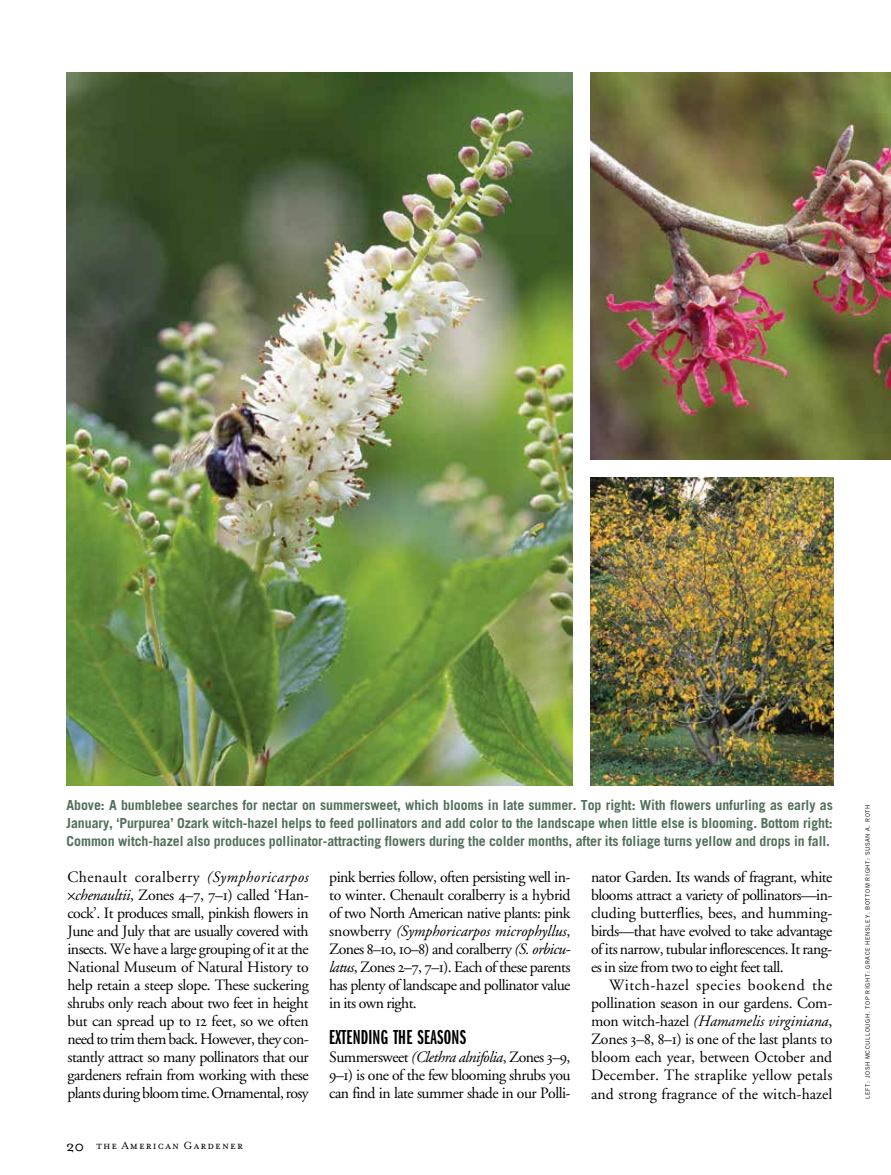
<style>
.page{position:relative;width:891px;height:1175px;background:#fff}
.page>*{position:absolute;margin:0;border:0;box-sizing:border-box;transform-origin:0 0}
.t1{font:21px "Franklin Gothic Demi X Comp";letter-spacing:.01em;color:#000}
.t2{font:15.75px/18px "Adobe Garamond Regular Os F";letter-spacing:-.035em;color:#000;text-align:justify}
.t3{font:15.75px "Adobe Garamond Italic Os F";letter-spacing:-.005em;color:#000}
.t4{font:15.75px/18px "Adobe Garamond Regular Os F";letter-spacing:-.01em;color:#000;text-align:right}
.t5{font:700 13.8px/18px "Trade Gothic";letter-spacing:-.005em;color:#516f5b;text-align:justify}
.t6{font:12px "Mrs Eaves Small Caps";letter-spacing:.09em;color:#000}
.t7{font:6px "Trade Gothic";letter-spacing:.095em;color:#000}
.s1{font-family:"Adobe Garamond Italic Os F"}
.s2{font-family:"Adobe Garamond Regular Os F"}
.s3{font-family:"Mrs Eaves Roman";font-size:16.5px}
</style>
<div class="page">
<img style="left:67px;top:72px;width:505px;height:713px">
<img style="left:590px;top:477px;width:243px;height:308px">
<img style="left:590px;top:72px;width:301px;height:387px">
<p class="t5" style="left:67px;top:796px;width:768px">Above: A bumblebee searches for nectar on summersweet, which blooms in late summer. Top right: With flowers unfurling as early as January, ‘Purpurea’ Ozark witch-hazel helps to feed pollinators and add color to the landscape when little else is blooming. Bottom right:<br>Common witch-hazel also produces pollinator-attracting flowers during the colder months, after its foliage turns yellow and drops in fall.</p>
<p class="t2" style="left:67px;top:868px;width:243px;text-align:center">Chenault coralberry <span class="s1">(Symphoricarpos chenaultii</span>, Zones 4–7, 7–1) called ‘Han&shy;cock’. It produces small, pinkish flowers in June and July that are usually covered with insects. We have a large grouping of it at the National Museum of Natural History to help retain a steep slope. These suckering shrubs only reach about two feet in height but can spread up to 12 feet, so we often need to trim them back. However, they con&shy;stantly attract so many pollinators that our gardeners refrain from working with these plants during bloom time. Ornamental, rosy</p>
<p class="t2" style="left:329px;top:868px;width:243px">pink berries follow, often persisting well in&shy;to winter. Chenault coralberry is a hybrid of two North American native plants: pink</p>
<p class="t3" style="left:329px;top:923px;width:243px"><span class="s2">snowberry</span> (Symphoricarpos microphyllus<span class="s2">,</span></p>
<p class="t2" style="left:329px;top:940px;width:243px">Zones 8–10, 10–8) and coralberry <span class="s1">(S. orbicu&shy;latus</span>, Zones 2–7, 7–1). Each of these parents has plenty of landscape and pollinator value in its own right.</p>
<h1 class="t1" style="left:329px;top:1026px;width:138px">EXTENDING THE SEASONS</h1>
<p class="t2" style="left:329px;top:1048px;width:243px">Summersweet <span class="s1">(Clethra alnifolia</span>, Zones 3–9, 9–1) is one of the few blooming shrubs you can find in late summer shade in our Polli-</p>
<p class="t6" style="left:66px;top:1139px;width:178px"><span class="s3">20</span> the American Gardener</p>
<p class="t2" style="left:591px;top:868px;width:243px">nator Garden. Its wands of fragrant, white blooms attract a variety of pollinators—in&shy;cluding butterflies, bees, and humming&shy;birds—that have evolved to take advantage of its narrow, tubular inflorescences. It rang&shy;es in size from two to eight feet tall.</p>
<p class="t4" style="left:591px;top:976px;width:243px">Witch-hazel species bookend the pollination season in our gardens. Com-</p>
<p class="t3" style="left:591px;top:1013px;width:243px"><span class="s2">mon witch-hazel</span> (Hamamelis virginiana<span class="s2">,</span></p>
<p class="t2" style="left:591px;top:1030px;width:243px">Zones 3–8, 8–1) is one of the last plants to bloom each year, between October and December. The straplike yellow petals and strong fragrance of the witch-hazel</p>
<p class="t7" style="left:864px;top:1098px;width:294px;rotate:-90deg">left: josh mccullough . top right: g race h ensley. bottom right: susan a. roth</p>
</div>
